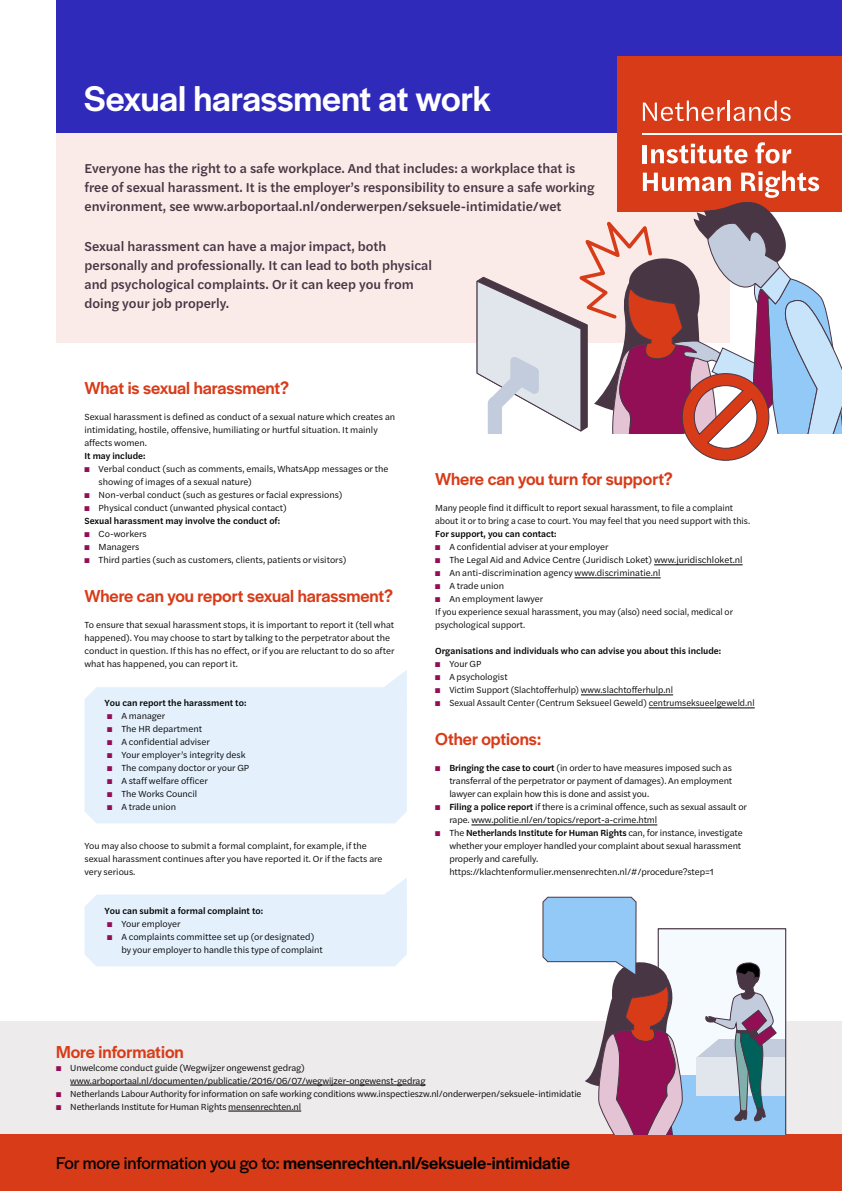
<style>
.page{position:relative;width:842px;height:1191px;background:#fff}
.page>*{position:absolute;margin:0;border:0;box-sizing:border-box;transform-origin:0 0}
.H1_-_Titel{font:500 37px "Halyard Display";color:#fff}
.H2_-_Paragraafkop_Sp{font:500 18px "Halyard Display";color:#d83b18}
.P_-_Link_website{font:500 18px "Halyard Display";color:#000}
.P_-_Inleiding-Groot{font:500 13.5px/19px "Halyard Text";color:#493645}
.P_-_Broodtekst{font:9.2px/13px "Halyard Text";color:#000}
.P_-_Broodtekst-2{font:500 9.2px "Halyard Text";color:#000}
.P_-_Broodtekst-3{font:9.2px "Halyard Text";color:#000;scale:.96 1}
.s1{color:#930f55}
.s2{font-weight:500}
.s3{font-weight:400}
</style>
<div class="page">
<div style="left:84px;top:687px;width:323px;height:136px;background:#e4f1fd"></div>
<svg style="left:384px;top:670px;width:23px;height:40px"></svg>
<svg style="left:84px;top:878px;width:323px;height:88px"></svg>
<div style="left:0;top:1021px;width:842px;height:116px;background:#edebec"></div>
<div style="left:56px;top:0;width:786px;height:206px;background:#302aba"></div>
<div style="left:0;top:1134px;width:842px;height:57px;background:#d83b18"></div>
<div style="left:56px;top:133px;width:674px;height:209px;background:#fbebe8"></div>
<hr style="left:70px;top:1084px;width:355px;height:1px;background:#000">
<hr style="left:228px;top:1110px;width:73px;height:1px;background:#000">
<hr style="left:654px;top:564px;width:89px;height:1px;background:#000">
<hr style="left:574px;top:577px;width:87px;height:1px;background:#000">
<hr style="left:581px;top:694px;width:92px;height:1px;background:#000">
<hr style="left:649px;top:707px;width:106px;height:1px;background:#000">
<hr style="left:471px;top:824px;width:186px;height:1px;background:#000">
<div style="left:658px;top:929px;width:128px;height:185px;background:#f4fafe"></div>
<div style="left:658px;top:1075px;width:128px;height:59px;background:#92c9f7"></div>
<svg style="left:696px;top:962px;width:88px;height:160px"></svg>
<div style="left:658px;top:928px;width:128px;height:206px;border:1px solid #493645"></div>
<svg style="left:543px;top:896px;width:140px;height:238px"></svg>
<div style="left:617px;top:56px;width:225px;height:155px;background:#d83b18"></div>
<hr style="left:642px;top:133px;width:200px;height:2px;background:#fff">
<svg style="left:643px;top:101px;width:82px;height:20px"></svg>
<hr style="left:728px;top:101px;width:2px;height:20px;background:#fff">
<svg style="left:733px;top:101px;width:57px;height:20px"></svg>
<hr style="left:643px;top:145px;width:4px;height:18px;background:#fff">
<svg style="left:651px;top:144px;width:96px;height:20px"></svg>
<svg style="left:755px;top:142px;width:36px;height:22px"></svg>
<svg style="left:476px;top:171px;width:366px;height:290px"></svg>
<h1 class="H1_-_Titel" style="left:84px;top:72px;width:408px">Sexual harassment at work</h1>
<p class="P_-_Inleiding-Groot" style="left:84px;top:158px;width:512px">Everyone has the right to a safe workplace. And that includes: a workplace that is free of sexual harassment. It is the employer’s responsibility to ensure a safe working environment, see www.arboportaal.nl/onderwerpen/seksuele-intimidatie/wet</p>
<p class="P_-_Inleiding-Groot" style="left:84px;top:236px;width:349px">Sexual harassment can have a major impact, both personally and professionally. It can lead to both physical and psychological complaints. Or it can keep you from doing your job properly.</p>
<h2 class="H2_-_Paragraafkop_Sp" style="left:84px;top:375px;width:206px">What is sexual harassment?</h2>
<p class="P_-_Broodtekst" style="left:84px;top:410px;width:312px">Sexual harassment is defined as conduct of a sexual nature which creates an intimidating, hostile, offensive, humiliating or hurtful situation. It mainly affects women.</p>
<p class="P_-_Broodtekst-2" style="left:84px;top:449px;width:63px">It may include:</p>
<p class="P_-_Broodtekst" style="left:99px;top:462px;width:291px;text-indent:-14px"><span class="s1">■</span> Verbal conduct (such as comments, emails, WhatsApp messages or the showing of images of a sexual nature)</p>
<p class="P_-_Broodtekst" style="left:84px;top:488px;width:259px"><span class="s1">■</span> Non-verbal conduct (such as gestures or facial expressions)</p>
<p class="P_-_Broodtekst" style="left:84px;top:501px;width:204px"><span class="s1">■</span> Physical conduct (unwanted physical contact)</p>
<p class="P_-_Broodtekst-2" style="left:84px;top:514px;width:197px">Sexual harassment may involve the conduct of:</p>
<p class="P_-_Broodtekst" style="left:84px;top:527px;width:64px"><span class="s1">■</span> Co-workers</p>
<p class="P_-_Broodtekst" style="left:84px;top:540px;width:57px"><span class="s1">■</span> Managers</p>
<p class="P_-_Broodtekst" style="left:84px;top:553px;width:263px"><span class="s1">■</span> Third parties (such as customers, clients, patients or visitors)</p>
<h2 class="H2_-_Paragraafkop_Sp" style="left:84px;top:583px;width:310px">Where can you report sexual harassment?</h2>
<p class="P_-_Broodtekst" style="left:84px;top:618px;width:311px">To ensure that sexual harassment stops, it is important to report it (tell what happened). You may choose to start by talking to the perpetrator about the conduct in question. If this has no effect, or if you are reluctant to do so after what has happened, you can report it.</p>
<p class="P_-_Broodtekst-2" style="left:104px;top:696px;width:143px">You can report the harassment to:</p>
<p class="P_-_Broodtekst" style="left:107px;top:709px;width:60px"><span class="s1">■</span> A manager</p>
<p class="P_-_Broodtekst" style="left:107px;top:722px;width:96px"><span class="s1">■</span> The HR department</p>
<p class="P_-_Broodtekst" style="left:107px;top:735px;width:104px"><span class="s1">■</span> A confidential adviser</p>
<p class="P_-_Broodtekst" style="left:107px;top:748px;width:140px"><span class="s1">■</span> Your employer’s integrity desk</p>
<p class="P_-_Broodtekst" style="left:107px;top:761px;width:144px"><span class="s1">■</span> The company doctor or your GP</p>
<p class="P_-_Broodtekst" style="left:107px;top:774px;width:102px"><span class="s1">■</span> A staff welfare officer</p>
<p class="P_-_Broodtekst" style="left:107px;top:787px;width:92px"><span class="s1">■</span> The Works Council</p>
<p class="P_-_Broodtekst" style="left:107px;top:800px;width:71px"><span class="s1">■</span> A trade union</p>
<p class="P_-_Broodtekst" style="left:84px;top:839px;width:300px">You may also choose to submit a formal complaint, for example, if the sexual harassment continues after you have reported it. Or if the facts are very serious.</p>
<p class="P_-_Broodtekst-2" style="left:104px;top:904px;width:160px">You can submit a formal complaint to:</p>
<p class="P_-_Broodtekst" style="left:107px;top:917px;width:75px"><span class="s1">■</span> Your employer</p>
<p class="P_-_Broodtekst" style="left:121px;top:930px;width:203px;text-indent:-14px"><span class="s1">■</span> A complaints committee set up (or designated) by your employer to handle this type of complaint</p>
<h2 class="H2_-_Paragraafkop_Sp" style="left:435px;top:466px;width:239px">Where can you turn for support?</h2>
<p class="P_-_Broodtekst" style="left:435px;top:501px;width:316px">Many people find it difficult to report sexual harassment, to file a complaint about it or to bring a case to court. You may feel that you need support with this.<br><span class="s2">For support, you can contact:</span></p>
<p class="P_-_Broodtekst" style="left:435px;top:540px;width:175px"><span class="s1">■</span> A confidential adviser at your employer</p>
<p class="P_-_Broodtekst" style="left:435px;top:553px;width:309px"><span class="s1">■</span> The Legal Aid and Advice Centre (Juridisch Loket) www.juridischloket.nl</p>
<p class="P_-_Broodtekst" style="left:435px;top:566px;width:227px"><span class="s1">■</span> An anti-discrimination agency www.discriminatie.nl</p>
<p class="P_-_Broodtekst" style="left:435px;top:579px;width:71px"><span class="s1">■</span> A trade union</p>
<p class="P_-_Broodtekst" style="left:435px;top:592px;width:110px"><span class="s1">■</span> An employment lawyer</p>
<p class="P_-_Broodtekst" style="left:435px;top:605px;width:299px">If you experience sexual harassment, you may (also) need social, medical or psychological support.</p>
<p class="P_-_Broodtekst-2" style="left:435px;top:644px;width:288px">Organisations and individuals who can advise you about this include:</p>
<p class="P_-_Broodtekst" style="left:435px;top:657px;width:48px"><span class="s1">■</span> Your GP</p>
<p class="P_-_Broodtekst" style="left:435px;top:670px;width:74px"><span class="s1">■</span> A psychologist</p>
<p class="P_-_Broodtekst" style="left:435px;top:683px;width:239px"><span class="s1">■</span> Victim Support (Slachtofferhulp) www.slachtofferhulp.nl</p>
<p class="P_-_Broodtekst-3" style="left:435px;top:696px;width:334px"><span class="s1">■</span> Sexual Assault Center (Centrum Seksueel Geweld) centrumseksueelgeweld.nl</p>
<h2 class="H2_-_Paragraafkop_Sp" style="left:435px;top:726px;width:107px">Other options:</h2>
<p class="P_-_Broodtekst" style="left:449px;top:761px;width:284px;text-align:justify;text-indent:-14px"><span class="s1">■</span> <span class="s2">Bringing the case to court</span> (in order to have measures imposed such as transferral of the perpetrator or payment of damages). An employment lawyer can explain how this is done and assist you.</p>
<p class="P_-_Broodtekst" style="left:449px;top:800px;width:299px;text-indent:-14px"><span class="s1">■</span> <span class="s2">Filing a police report</span> if there is a criminal offence, such as sexual assault or rape. www.politie.nl/en/topics/report-a-crime.html</p>
<p class="P_-_Broodtekst" style="left:449px;top:826px;width:295px;text-indent:-14px"><span class="s1">■</span> The <span class="s2">Netherlands Institute for Human Rights</span> can, for instance, investigate whether your employer handled your complaint about sexual harassment properly and carefully. https://klachtenformulier.mensenrechten.nl/#/procedure?step=1</p>
<h2 class="H2_-_Paragraafkop_Sp" style="left:56px;top:1038px;width:129px">More information</h2>
<p class="P_-_Broodtekst" style="left:70px;top:1060px;width:357px;text-indent:-14px"><span class="s1">■</span> Unwelcome conduct guide (Wegwijzer ongewenst gedrag) www.arboportaal.nl/documenten/publicatie/2016/06/07/wegwijzer-ongewenst-gedrag</p>
<p class="P_-_Broodtekst" style="left:56px;top:1086px;width:527px"><span class="s1">■</span> Netherlands Labour Authority for information on safe working conditions www.inspectieszw.nl/onderwerpen/seksuele-intimidatie</p>
<p class="P_-_Broodtekst" style="left:56px;top:1099px;width:247px"><span class="s1">■</span> Netherlands Institute for Human Rights mensenrechten.nl</p>
<p class="P_-_Link_website" style="left:56px;top:1149px;width:515px"><span class="s3">For more information you go to:</span> mensenrechten.nl/seksuele-intimidatie</p>
</div>
